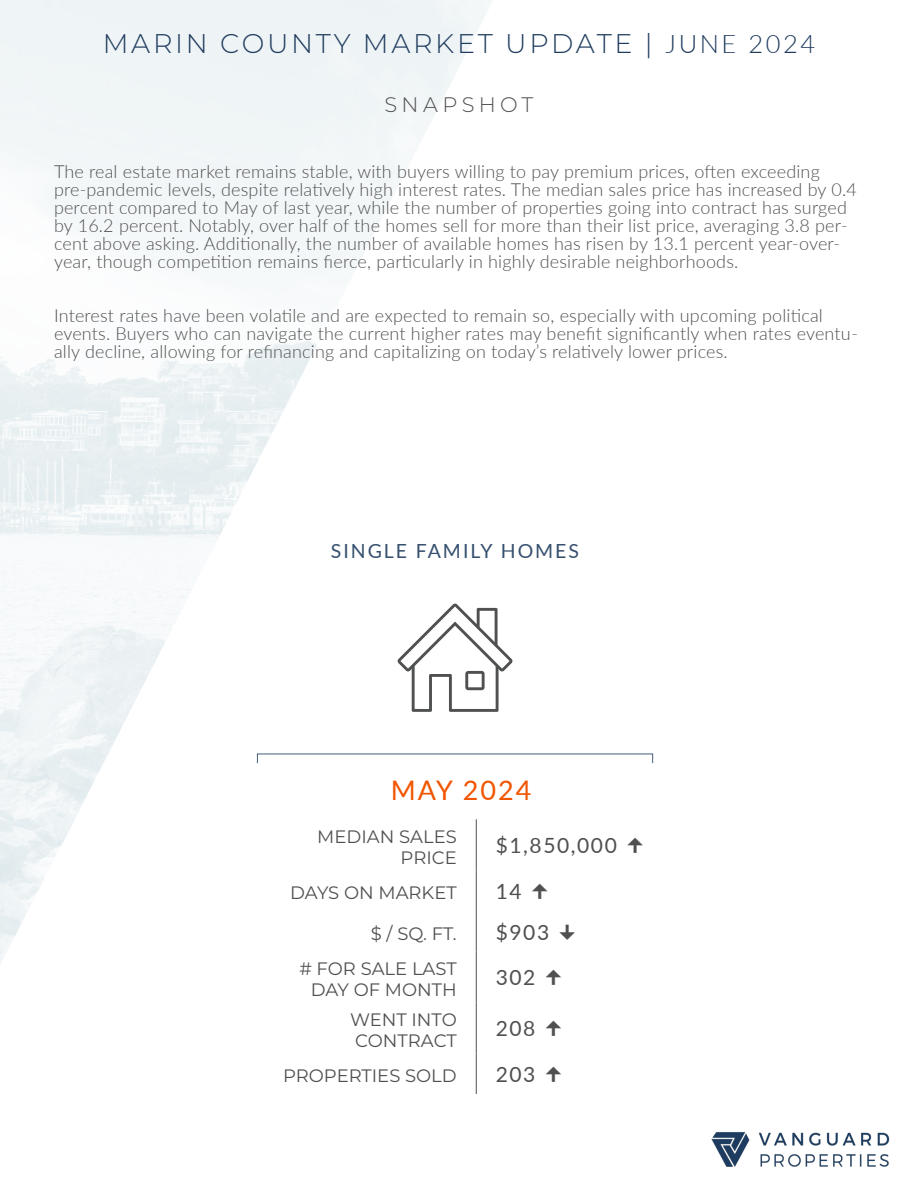
<style>
.page{position:relative;width:918px;height:1188px;background:#fff}
.page>*{position:absolute;margin:0;border:0;box-sizing:border-box;transform-origin:0 0}
.t1{font:300 27px "Montserrat";letter-spacing:.1em;color:#203c5f}
.t2{font:27px "Lato";letter-spacing:.075em;color:#f15500}
.t3{font:21px "Lato";letter-spacing:.075em;color:#505050}
.Header_1{font:300 21px "Montserrat";letter-spacing:.21em;color:#505050}
.t4{font:19.5px "Lato";letter-spacing:.1em;color:#36506f}
.t5{font:300 18px/18px "Lato";letter-spacing:.01em;color:#505050}
.t6{font:18px/21.6px "Montserrat";color:#505050;text-align:right}
.s1{font-family:"Lato";font-size:25.5px}
</style>
<div class="page">
<img style="left:0;top:0;width:494px;height:974px">
<img style="left:711px;top:1132px;width:178px;height:35px">
<hr style="left:476px;top:819px;width:1px;height:51px;background:#505050">
<hr style="left:476px;top:870px;width:1px;height:41px;background:#505050">
<hr style="left:476px;top:911px;width:1px;height:40px;background:#505050">
<hr style="left:476px;top:951px;width:1px;height:51px;background:#505050">
<hr style="left:476px;top:1002px;width:1px;height:51px;background:#505050">
<hr style="left:476px;top:1053px;width:1px;height:41px;background:#505050">
<svg style="left:397px;top:604px;width:116px;height:108px"></svg>
<p class="t1" style="left:103px;top:25px;width:714px">MARIN COUNTY MARKET UPDATE | <span class="s1">JUNE 2024</span></p>
<p class="Header_1" style="left:385px;top:91px;width:150px">SNAPSHOT</p>
<p class="t5" style="left:54px;top:161px;width:804px">The real estate market remains stable, with buyers willing to pay premium prices, often exceeding pre-pandemic levels, despite relatively high interest rates. The median sales price has increased by 0.4 percent compared to May of last year, while the number of properties going into contract has surged by 16.2 percent. Notably, over half of the homes sell for more than their list price, averaging 3.8 per&shy;cent above asking. Additionally, the number of available homes has risen by 13.1 percent year-over&shy;year, though competition remains fierce, particularly in highly desirable neighborhoods.</p>
<p class="t5" style="left:54px;top:305px;width:806px">Interest rates have been volatile and are expected to remain so, especially with upcoming political events. Buyers who can navigate the current higher rates may benefit significantly when rates eventu&shy;ally decline, allowing for refinancing and capitalizing on today’s relatively lower prices.</p>
<p class="t4" style="left:331px;top:537px;width:250px">SINGLE FAMILY HOMES</p>
<p class="t2" style="left:391px;top:771px;width:142px">MAY 2024</p>
<p class="t6" style="left:317px;top:825px;width:141px">MEDIAN SALES<br>PRICE</p>
<p class="t3" style="left:496px;top:831px;width:123px">$1,850,000</p>
<p class="t6" style="left:290px;top:882px;width:168px">DAYS ON MARKET</p>
<p class="t3" style="left:496px;top:876px;width:27px">14</p>
<p class="t6" style="left:371px;top:922px;width:87px">$ / SQ. FT.</p>
<p class="t3" style="left:496px;top:917px;width:55px">$903</p>
<p class="t6" style="left:299px;top:957px;width:159px"># FOR SALE LAST<br>DAY OF MONTH</p>
<p class="t3" style="left:496px;top:963px;width:41px">302</p>
<p class="t6" style="left:350px;top:1008px;width:108px">WENT INTO</p>
<p class="t6" style="left:355px;top:1030px;width:103px">CONTRACT</p>
<p class="t3" style="left:496px;top:1014px;width:41px">208</p>
<p class="t6" style="left:283px;top:1065px;width:175px">PROPERTIES SOLD</p>
<p class="t3" style="left:496px;top:1059px;width:41px">203</p>
</div>
